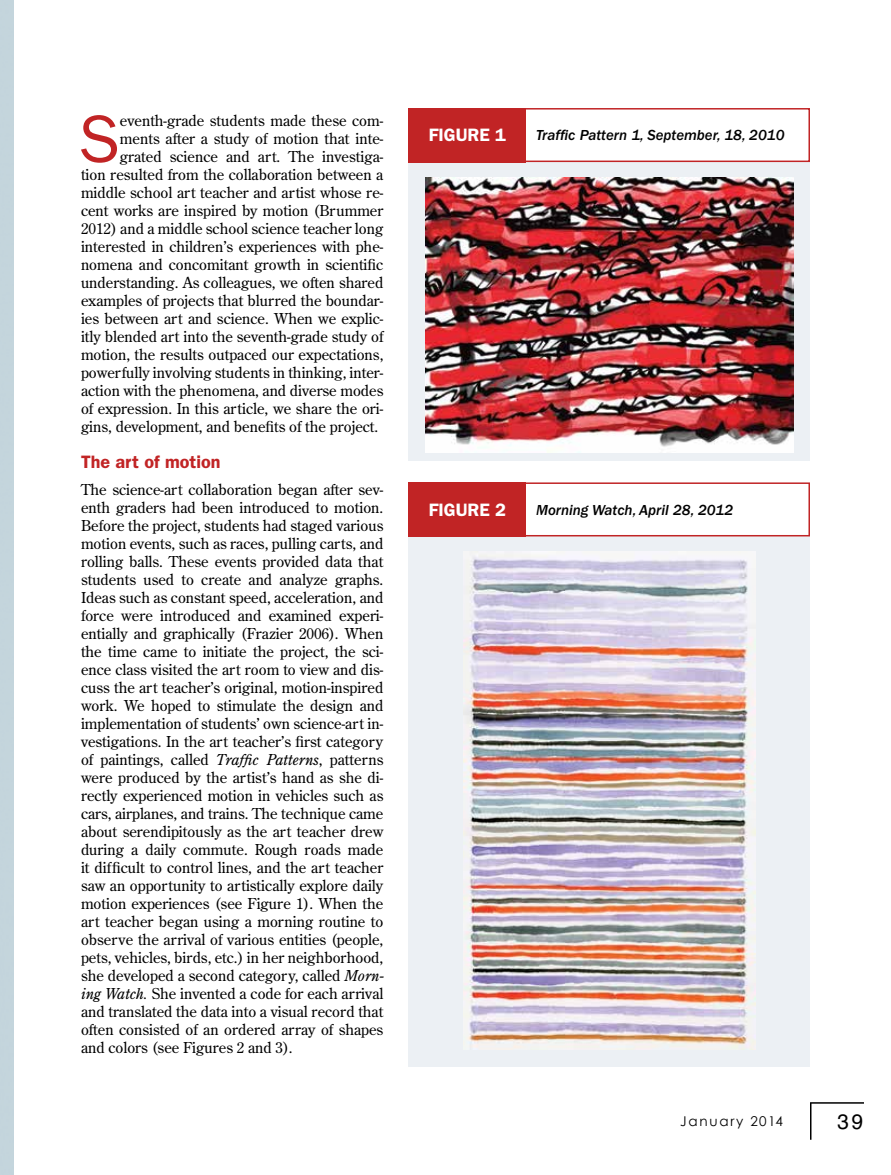
<style>
.page{position:relative;width:891px;height:1175px;background:#fff}
.page>*{position:absolute;margin:0;border:0;box-sizing:border-box;transform-origin:0 0}
.t1{font:67.5px "ITC Franklin Gothic Std";color:#c12425}
.t2{font:21px "Helvetica LT Std";color:#000}
.t3{font:600 18px "ITC Franklin Gothic Std";color:#c12425}
.t4{font:600 18px "ITC Franklin Gothic Std";color:#fff}
.t5{font:15px/18px "Century Old Style Std";color:#000;text-align:justify}
.t6{font:15px "ITC Franklin Gothic Std Med It";color:#000}
.t7{font:13.5px "Century Gothic";letter-spacing:.13em;color:#000}
.s1{font-style:italic}
</style>
<div class="page">
<div style="left:409px;top:162px;width:401px;height:298px;background:#ecf0f4"></div>
<div style="left:409px;top:533px;width:401px;height:533px;background:#ecf0f4"></div>
<div style="left:409px;top:108px;width:401px;height:54px;border:2px solid #c12425"></div>
<div style="left:409px;top:482px;width:401px;height:54px;border:2px solid #c12425"></div>
<div style="left:409px;top:108px;width:117px;height:54px;background:#c12425"></div>
<div style="left:409px;top:482px;width:117px;height:54px;background:#c12425"></div>
<img style="left:426px;top:177px;width:368px;height:276px">
<img style="left:463px;top:551px;width:292px;height:498px">
<hr style="left:810px;top:1102px;width:54px;height:1px;background:#000">
<hr style="left:810px;top:1103px;width:2px;height:36px;background:#000">
<h1 class="t1" style="left:78px;top:100px;width:43px">S</h1>
<p class="t5" style="left:120px;top:111px;width:265px">eventh-grade students made these com-</p>
<p class="t5" style="left:120px;top:129px;width:265px">ments after a study of motion that inte-</p>
<p class="t5" style="left:120px;top:147px;width:265px">grated science and art. The investiga-</p>
<p class="t5" style="left:81px;top:165px;width:304px">tion resulted from the collaboration between a</p>
<p class="t5" style="left:81px;top:183px;width:304px">middle school art teacher and artist whose re-</p>
<p class="t5" style="left:81px;top:201px;width:304px">cent works are inspired by motion (Brummer</p>
<p class="t5" style="left:81px;top:219px;width:304px">2012) and a middle school science teacher long</p>
<p class="t5" style="left:81px;top:237px;width:304px">interested in children’s experiences with phe-</p>
<p class="t5" style="left:81px;top:255px;width:304px">nomena and concomitant growth in scientific</p>
<p class="t5" style="left:81px;top:273px;width:304px">understanding. As colleagues, we often shared</p>
<p class="t5" style="left:81px;top:291px;width:304px">examples of projects that blurred the boundar-</p>
<p class="t5" style="left:81px;top:309px;width:304px">ies between art and science. When we explic-</p>
<p class="t5" style="left:81px;top:327px;width:304px">itly blended art into the seventh-grade study of</p>
<p class="t5" style="left:81px;top:345px;width:304px">motion, the results outpaced our expectations,</p>
<p class="t5" style="left:81px;top:363px;width:304px">powerfully involving students in thinking, inter-</p>
<p class="t5" style="left:81px;top:381px;width:304px">action with the phenomena, and diverse modes</p>
<p class="t5" style="left:81px;top:399px;width:304px">of expression. In this article, we share the ori-</p>
<p class="t5" style="left:81px;top:417px;width:299px">gins, development, and benefits of the project.</p>
<p class="t3" style="left:81px;top:451px;width:141px">The art of motion</p>
<p class="t5" style="left:81px;top:480px;width:304px">The science-art collaboration began after sev&shy;enth graders had been introduced to motion.<br>Before the project, students had staged various motion events, such as races, pulling carts, and rolling balls. These events provided data that students used to create and analyze graphs.<br>Ideas such as constant speed, acceleration, and force were introduced and examined experi&shy;entially and graphically (Frazier 2006). When the time came to initiate the project, the sci&shy;ence class visited the art room to view and dis&shy;cuss the art teacher’s original, motion-inspired work. We hoped to stimulate the design and implementation of students’ own science-art in&shy;vestigations. In the art teacher’s first category of paintings, called <span class="s1">Traffic Patterns</span>, patterns were produced by the artist’s hand as she di&shy;rectly experienced motion in vehicles such as cars, airplanes, and trains. The technique came about serendipitously as the art teacher drew during a daily commute. Rough roads made it difficult to control lines, and the art teacher saw an opportunity to artistically explore daily motion experiences (see Figure 1). When the art teacher began using a morning routine to observe the arrival of various entities (people, pets, vehicles, birds, etc.) in her neighborhood, she developed a second category, called <span class="s1">Morn&shy;ing Watch.</span> She invented a code for each arrival and translated the data into a visual record that often consisted of an ordered array of shapes and colors (see Figures 2 and 3).</p>
<p class="t4" style="left:429px;top:124px;width:79px">FIGURE 1</p>
<p class="t6" style="left:536px;top:127px;width:250px">Traffic Pattern 1, September, 18, 2010</p>
<p class="t4" style="left:429px;top:499px;width:79px">FIGURE 2</p>
<p class="t6" style="left:536px;top:501px;width:199px">Morning Watch, April 28, 2012</p>
<p class="t7" style="left:680px;top:1111px;width:104px">January 2014</p>
<h2 class="t2" style="left:837px;top:1108px;width:28px">39</h2>
</div>
